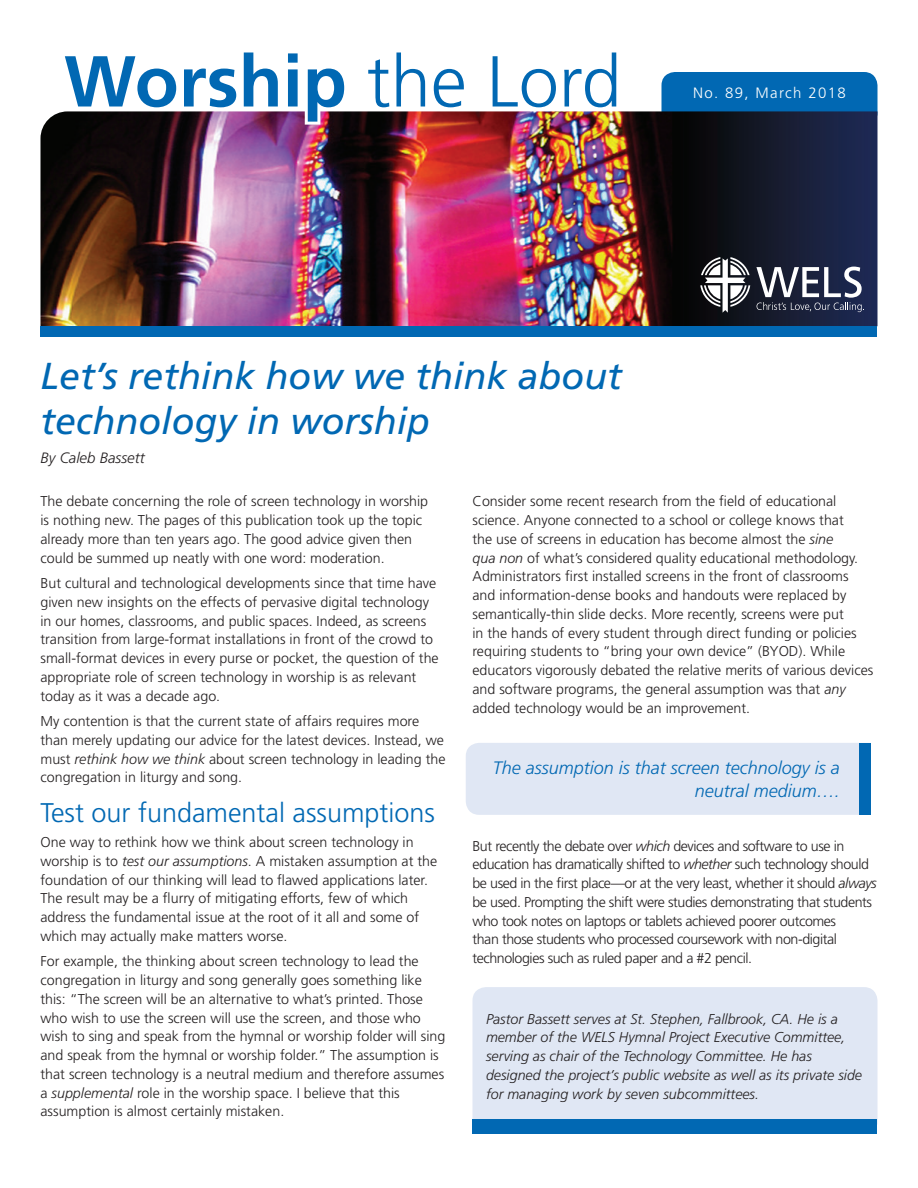
<style>
.page{position:relative;width:918px;height:1188px;background:#fff}
.page>*{position:absolute;margin:0;border:0;box-sizing:border-box;transform-origin:0 0}
.t1{font:700 72px "Frutiger LT Std";color:#0168b3}
.Newsletter_Title{font:italic 37.5px/45px "Frutiger LT Std";color:#0168b3}
.t2{font:300 27px "Frutiger LT Std";color:#0168b3}
.t3{font:italic 300 18px/22.5px "Frutiger LT Std";color:#0168b3;text-align:right}
.t4{font:300 15px "Frutiger LT Std";letter-spacing:.09em;color:#fff}
.t5{font:italic 300 15px "Frutiger LT Std";color:#231f20}
.t6{font:300 14.25px/18.8px "Frutiger LT Std";color:#231f20}
.t7{font:300 14.25px/18.8px "Frutiger LT Std";letter-spacing:-.03em;color:#231f20}
.Body_Text{font:italic 300 14.25px/18.8px "Frutiger LT Std";color:#231f20}
.s1{font-weight:300}
.s2{font-style:italic}
</style>
<div class="page">
<div style="left:662px;top:72px;width:216px;height:54px;background:#0168b3;border-radius:14px"></div>
<img style="left:40px;top:111px;width:838px;height:215px">
<svg style="left:700px;top:257px;width:50px;height:56px"></svg>
<svg style="left:756px;top:267px;width:108px;height:45px"></svg>
<div style="left:40px;top:326px;width:838px;height:11px;background:#0168b3"></div>
<img style="left:57px;top:111px;width:293px;height:17px">
<div style="left:472px;top:987px;width:406px;height:133px;background:#e0e7f4"></div>
<div style="left:472px;top:1120px;width:406px;height:14px;background:#0168b3"></div>
<div style="left:466px;top:743px;width:405px;height:72px;background:#e0e7f4"></div>
<div style="left:859px;top:743px;width:11px;height:72px;background:#0168b3"></div>
<p class="t1" style="left:64px;top:39px;width:559px">Worship <span class="s1">the Lord</span></p>
<p class="t4" style="left:693px;top:84px;width:154px">No. 89, March 2018</p>
<p class="Newsletter_Title" style="left:40px;top:354px;width:583px">Let’s rethink how we think about technology in worship</p>
<p class="t5" style="left:40px;top:449px;width:106px">By Caleb Bassett</p>
<p class="t6" style="left:40px;top:492px;width:389px">The debate concerning the role of screen technology in worship is nothing new. The pages of this publication took up the topic already more than ten years ago. The good advice given then could be summed up neatly with one word: moderation.</p>
<p class="t6" style="left:40px;top:574px;width:400px">But cultural and technological developments since that time have given new insights on the effects of pervasive digital technology in our homes, classrooms, and public spaces. Indeed, as screens transition from large-format installations in front of the crowd to small-format devices in every purse or pocket, the question of the appropriate role of screen technology in worship is as relevant today as it was a decade ago.</p>
<p class="t6" style="left:40px;top:712px;width:407px">My contention is that the current state of affairs requires more than merely updating our advice for the latest devices. Instead, we must <span class="s2">rethink how we think</span> about screen technology in leading the congregation in liturgy and song.</p>
<p class="t2" style="left:40px;top:797px;width:396px">Test our fundamental assumptions</p>
<p class="t6" style="left:40px;top:833px;width:398px">One way to rethink how we think about screen technology in worship is to <span class="s2">test our assumptions</span>. A mistaken assumption at the foundation of our thinking will lead to flawed applications later.<br>The result may be a flurry of mitigating efforts, few of which address the fundamental issue at the root of it all and some of which may actually make matters worse.</p>
<p class="t6" style="left:40px;top:952px;width:406px">For example, the thinking about screen technology to lead the congregation in liturgy and song generally goes something like this: “The screen will be an alternative to what’s printed. Those who wish to use the screen will use the screen, and those who wish to sing and speak from the hymnal or worship folder will sing and speak from the hymnal or worship folder.” The assumption is that screen technology is a neutral medium and therefore assumes a <span class="s2">supplemental</span> role in the worship space. I believe that this assumption is almost certainly mistaken.</p>
<p class="t6" style="left:472px;top:492px;width:402px">Consider some recent research from the field of educational science. Anyone connected to a school or college knows that<br>the use of screens in education has become almost the <span class="s2">sine<br>qua non</span> of what’s considered quality educational methodology.<br>Administrators first installed screens in the front of classrooms and information-dense books and handouts were replaced by semantically-thin slide decks. More recently, screens were put<br>in the hands of every student through direct funding or policies requiring students to “bring your own device” (BYOD). While educators vigorously debated the relative merits of various devices and software programs, the general assumption was that <span class="s2">any </span>added technology would be an improvement.</p>
<p class="t3" style="left:493px;top:757px;width:349px">The assumption is that screen technology is a neutral medium….</p>
<p class="t7" style="left:472px;top:837px;width:406px">But recently the debate over <span class="s2">which</span> devices and software to use in education has dramatically shifted to <span class="s2">whether</span> such technology should be used in the first place—or at the very least, whether it should <span class="s2">always </span>be used. Prompting the shift were studies demonstrating that students who took notes on laptops or tablets achieved poorer outcomes<br>than those students who processed coursework with non-digital technologies such as ruled paper and a #2 pencil.</p>
<p class="Body_Text" style="left:486px;top:1010px;width:378px">Pastor Bassett serves at St. Stephen, Fallbrook, CA. He is a member of the WELS Hymnal Project Executive Committee, serving as chair of the Technology Committee. He has designed the project’s public website as well as its private side for managing work by seven subcommittees.</p>
</div>
